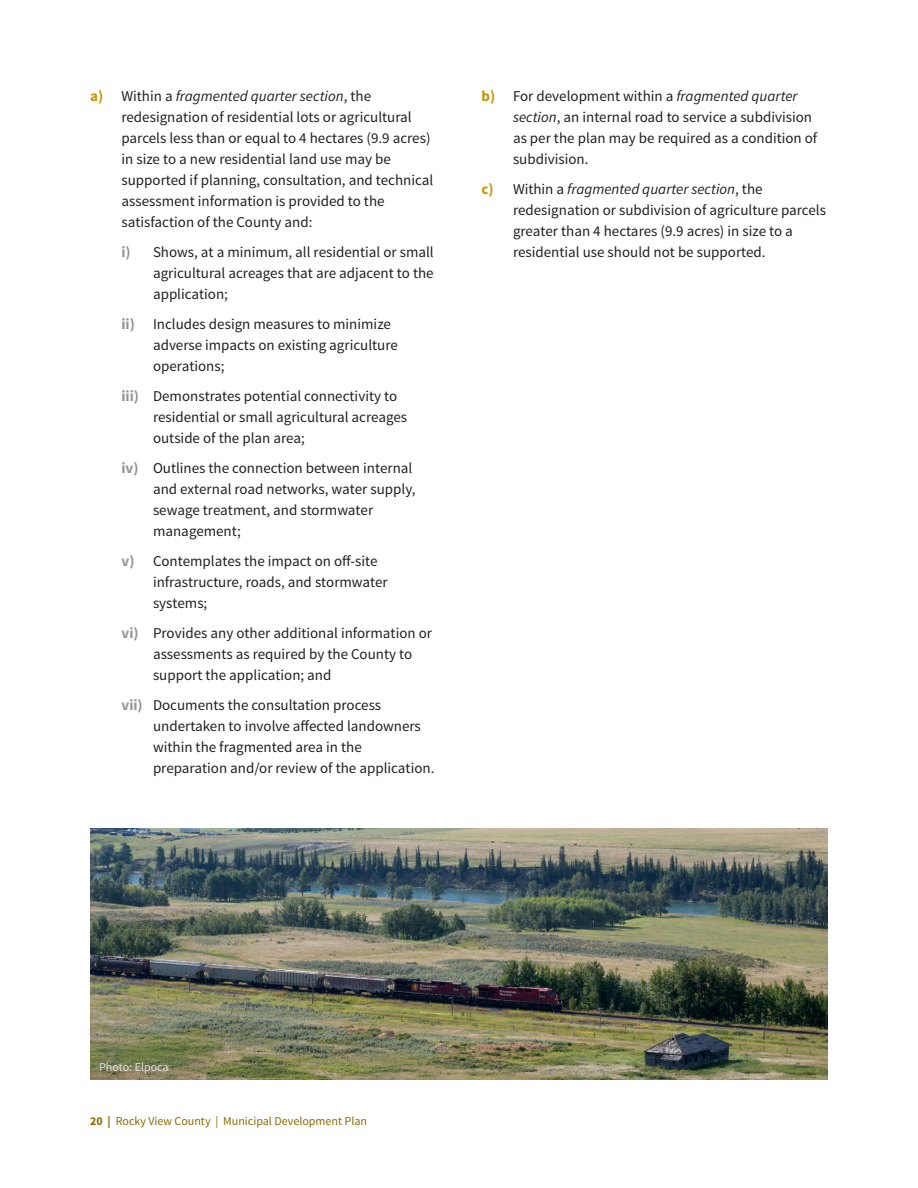
<style>
.page{position:relative;width:918px;height:1188px;background:#fff}
.page>*{position:absolute;margin:0;border:0;box-sizing:border-box;transform-origin:0 0}
.t1{font:15px/21px "Source Sans Pro";color:#231f20}
.t2{font:12px "Source Sans Pro";color:#886c00}
.Graphics__Grey{font:12px "Source Sans Pro";color:#dddee0}
.s1{font-weight:700;color:#c49608}
.s2{font-style:italic}
.s3{font-weight:700;color:#939598}
.s4{font-weight:700}
</style>
<div class="page">
<img style="left:90px;top:828px;width:738px;height:252px">
<p class="t1" style="left:122px;top:86px;width:313px;text-indent:-32px"><span class="s1">a)</span> Within a <span class="s2">fragmented quarter section</span>, the redesignation of residential lots or agricultural parcels less than or equal to 4 hectares (9.9 acres) in size to a new residential land use may be supported if planning, consultation, and technical assessment information is provided to the satisfaction of the County and:</p>
<p class="t1" style="left:153px;top:242px;width:282px;text-align:justify;text-indent:-32px"><span class="s3">i)</span> Shows, at a minimum, all residential or small agricultural acreages that are adjacent to the application;</p>
<p class="t1" style="left:153px;top:314px;width:246px;text-indent:-32px"><span class="s3">ii)</span> Includes design measures to minimize adverse impacts on existing agriculture operations;</p>
<p class="t1" style="left:153px;top:386px;width:256px;text-indent:-32px"><span class="s3">iii)</span> Demonstrates potential connectivity to residential or small agricultural acreages outside of the plan area;</p>
<p class="t1" style="left:153px;top:458px;width:264px;text-indent:-32px"><span class="s3">iv)</span> Outlines the connection between internal and external road networks, water supply, sewage treatment, and stormwater management;</p>
<p class="t1" style="left:153px;top:551px;width:236px;text-indent:-32px"><span class="s3">v)</span> Contemplates the impact on off-site infrastructure, roads, and stormwater systems;</p>
<p class="t1" style="left:153px;top:623px;width:281px;text-indent:-32px"><span class="s3">vi)</span> Provides any other additional information or assessments as required by the County to support the application; and</p>
<p class="t1" style="left:153px;top:695px;width:283px;text-indent:-32px"><span class="s3">vii)</span> Documents the consultation process undertaken to involve affected landowners within the fragmented area in the preparation and/or review of the application.</p>
<p class="t1" style="left:513px;top:86px;width:306px;text-indent:-32px"><span class="s1">b)</span> For development within a <span class="s2">fragmented quarter section</span>, an internal road to service a subdivision as per the plan may be required as a condition of subdivision.</p>
<p class="t1" style="left:513px;top:179px;width:315px;text-indent:-32px"><span class="s1">c)</span> Within a <span class="s2">fragmented quarter section</span>, the redesignation or subdivision of agriculture parcels greater than 4 hectares (9.9 acres) in size to a residential use should not be supported.</p>
<p class="Graphics__Grey" style="left:99px;top:1060px;width:71px">Photo: Elpoca</p>
<p class="t2" style="left:90px;top:1114px;width:279px"><span class="s4">20 |</span> Rocky View County | Municipal Development Plan</p>
</div>
